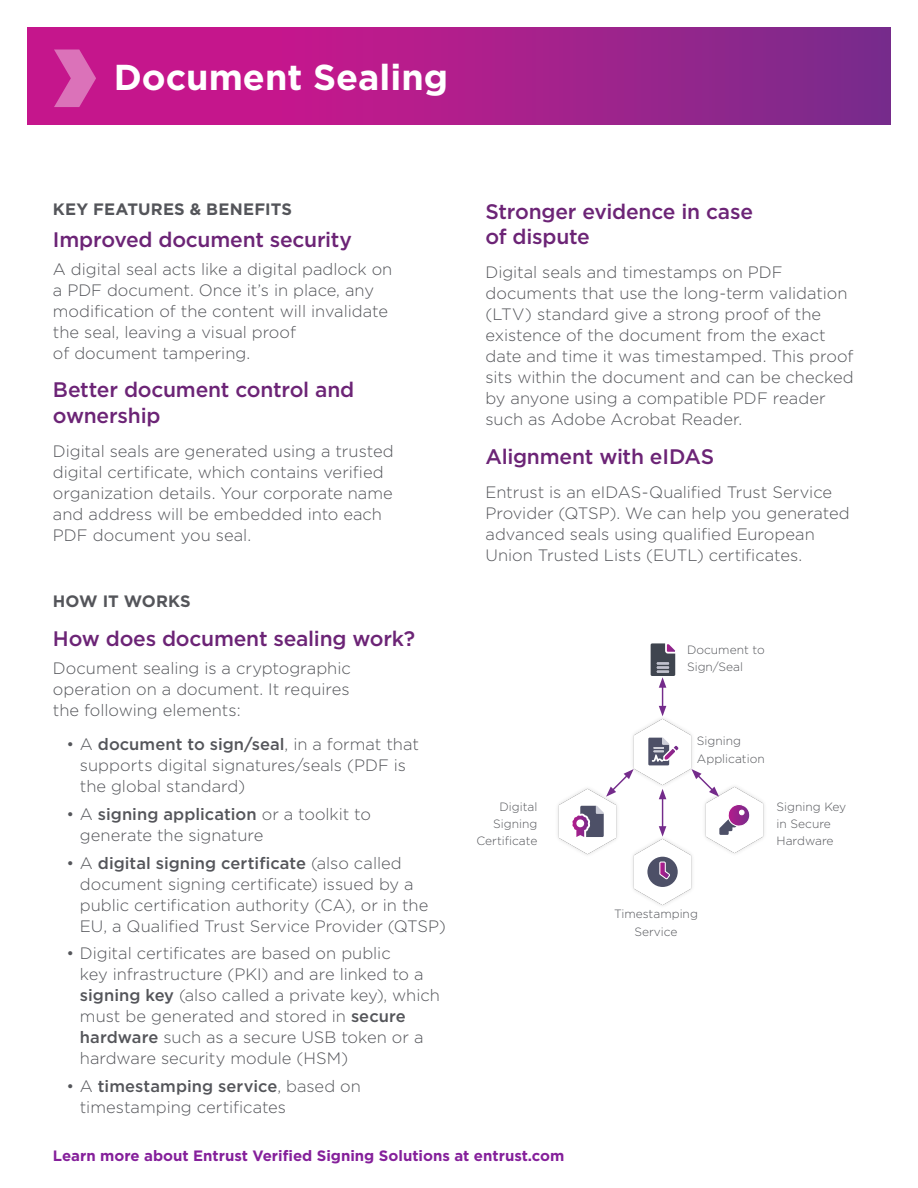
<style>
.page{position:relative;width:918px;height:1188px;background:#fff}
.page>*{position:absolute;margin:0;border:0;box-sizing:border-box;transform-origin:0 0}
.Product_Name{font:700 36px "Gotham";color:#fff}
.Body_copy{font:500 21px/25.2px "Gotham";letter-spacing:-.01em;color:#6c2476}
.Subhead{font:500 21px "Gotham";letter-spacing:-.01em;color:#6c2476}
.Bullet_copy{font:500 21px "Gotham";letter-spacing:-.01em;color:#6c2476}
.Bullet_copy-2{font:300 16.5px/21px "Gotham";color:#54555a}
.Body_copy-2{font:300 16.5px/21px "Gotham";color:#54555a}
.Subhead-2{font:700 16.5px "Gotham";letter-spacing:.015em;color:#54555a}
.Bullet_copy-3{font:700 16.5px "Gotham";letter-spacing:.005em;color:#54555a}
.CTA_URL_front{font:700 15px "Gotham";color:#85209b}
.Body_copy-3{font:300 12px/17.2px "Gotham";color:#54555a}
.s1{font-weight:500}
</style>
<div class="page">
<svg style="left:27px;top:27px;width:864px;height:98px;background:#a91e8b"></svg>
<svg style="left:54px;top:50px;width:42px;height:57px;background:#d24da7"></svg>
<img style="left:633px;top:838px;width:59px;height:68px">
<svg style="left:647px;top:857px;width:31px;height:30px"></svg>
<img style="left:633px;top:716px;width:59px;height:70px">
<svg style="left:648px;top:738px;width:30px;height:27px"></svg>
<img style="left:558px;top:788px;width:59px;height:67px">
<svg style="left:572px;top:806px;width:32px;height:31px"></svg>
<img style="left:705px;top:786px;width:59px;height:68px">
<svg style="left:719px;top:803px;width:32px;height:32px"></svg>
<svg style="left:651px;top:643px;width:25px;height:73px"></svg>
<hr style="left:662px;top:797px;width:1px;height:32px;background:#742b8b">
<svg style="left:659px;top:789px;width:7px;height:10px"></svg>
<svg style="left:659px;top:826px;width:7px;height:11px"></svg>
<svg style="left:691px;top:769px;width:28px;height:28px"></svg>
<svg style="left:606px;top:769px;width:28px;height:28px"></svg>
<p class="Product_Name" style="left:114px;top:57px;width:336px">Document Sealing</p>
<p class="Subhead-2" style="left:53px;top:200px;width:241px">KEY FEATURES &amp; BENEFITS</p>
<p class="Subhead" style="left:53px;top:226px;width:301px">Improved document security</p>
<p class="Body_copy-2" style="left:53px;top:258px;width:341px">A digital seal acts like a digital padlock on a PDF document. Once it’s in place, any modification of the content will invalidate the seal, leaving a visual proof<br>of document tampering.</p>
<p class="Body_copy" style="left:53px;top:377px;width:303px">Better document control and ownership</p>
<p class="Bullet_copy-2" style="left:53px;top:440px;width:342px">Digital seals are generated using a trusted digital certificate, which contains verified organization details. Your corporate name and address will be embedded into each PDF document you seal.</p>
<p class="Bullet_copy-3" style="left:53px;top:592px;width:139px">HOW IT WORKS</p>
<p class="Subhead" style="left:53px;top:625px;width:364px">How does document sealing work?</p>
<p class="Bullet_copy-2" style="left:53px;top:657px;width:299px;text-align:justify">Document sealing is a cryptographic operation on a document. It requires the following elements:</p>
<p class="Bullet_copy-2" style="left:80px;top:734px;width:341px;text-indent:-14px">• A <span class="s1">document to sign/seal</span>, in a format that supports digital signatures/seals (PDF is the global standard)</p>
<p class="Bullet_copy-2" style="left:80px;top:803px;width:293px;text-indent:-14px">• A <span class="s1">signing application</span> or a toolkit to generate the signature</p>
<p class="Bullet_copy-2" style="left:80px;top:852px;width:368px;text-indent:-14px">• A <span class="s1">digital signing certificate</span> (also called document signing certificate) issued by a public certification authority (CA), or in the EU, a Qualified Trust Service Provider (QTSP)</p>
<p class="Bullet_copy-2" style="left:80px;top:943px;width:361px;text-indent:-14px">• Digital certificates are based on public<br>key infrastructure (PKI) and are linked to a <span class="s1">signing key</span> (also called a private key), which must be generated and stored in <span class="s1">secure hardware</span> such as a secure USB token or a hardware security module (HSM)</p>
<p class="Bullet_copy-2" style="left:80px;top:1076px;width:283px;text-indent:-14px">• A <span class="s1">timestamping service</span>, based on timestamping certificates</p>
<p class="Body_copy" style="left:485px;top:198px;width:269px">Stronger evidence in case of dispute</p>
<p class="Bullet_copy-2" style="left:485px;top:262px;width:370px">Digital seals and timestamps on PDF documents that use the long-term validation (LTV) standard give a strong proof of the existence of the document from the exact date and time it was timestamped. This proof sits within the document and can be checked by anyone using a compatible PDF reader such as Adobe Acrobat Reader.</p>
<p class="Bullet_copy" style="left:485px;top:443px;width:230px">Alignment with eIDAS</p>
<p class="Bullet_copy-2" style="left:485px;top:482px;width:366px">Entrust is an eIDAS-Qualified Trust Service Provider (QTSP). We can help you generated advanced seals using qualified European Union Trusted Lists (EUTL) certificates.</p>
<p class="Body_copy-3" style="left:687px;top:641px;width:79px">Document to<br>Sign/Seal</p>
<p class="Body_copy-3" style="left:476px;top:798px;width:62px;text-align:right">Digital<br>Signing<br>Certificate</p>
<p class="Body_copy-3" style="left:697px;top:732px;width:69px">Signing<br>Application</p>
<p class="Body_copy-3" style="left:777px;top:798px;width:71px">Signing Key in Secure<br>Hardware</p>
<p class="Body_copy-3" style="left:614px;top:905px;width:85px;text-align:center">Timestamping<br>Service</p>
<p class="CTA_URL_front" style="left:53px;top:1147px;width:513px">Learn more about Entrust Verified Signing Solutions at entrust.com</p>
</div>
